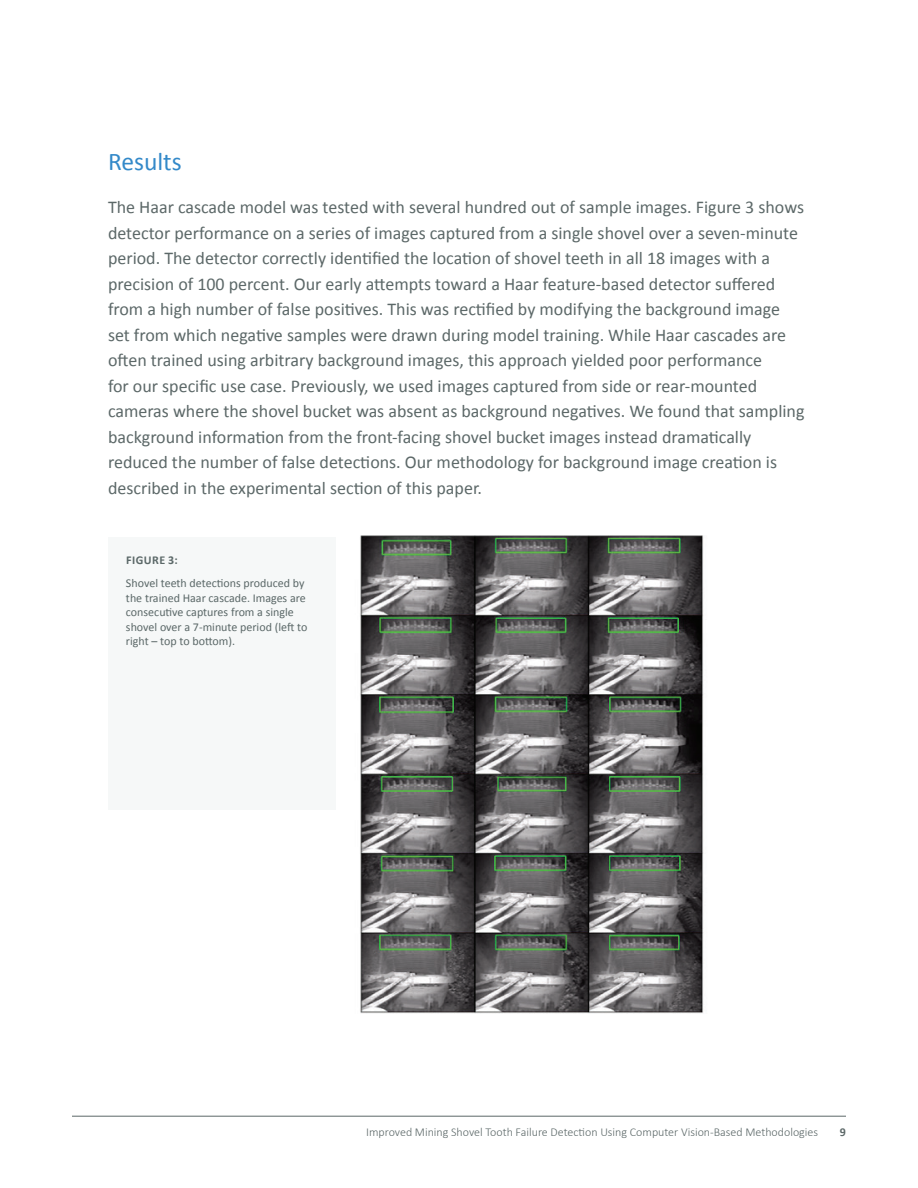
<style>
.page{position:relative;width:918px;height:1188px;background:#fff}
.page>*{position:absolute;margin:0;border:0;box-sizing:border-box;transform-origin:0 0}
.t1{font:25.5px "Calibri";color:#3389c9}
.t2{font:18px/25.5px "Calibri";color:#5c6868}
.t3{font:12px/14.4px "Calibri";color:#5b6868}
.t4{font:300 12px "Calibri";color:#5c6868}
.t5{font:700 12px "Calibri";letter-spacing:.04em;color:#5b6868}
.t6{font:700 12px "Calibri";color:#5c6868}
</style>
<div class="page">
<hr style="left:72px;top:1116px;width:774px;height:1px;background:#5c6868">
<img style="left:360px;top:536px;width:344px;height:478px">
<div style="left:109px;top:537px;width:227px;height:273px;background:#f6f8f8"></div>
<h1 class="t1" style="left:108px;top:145px;width:75px">Results</h1>
<p class="t2" style="left:108px;top:195px;width:698px">The Haar cascade model was tested with several hundred out of sample images. Figure 3 shows detector performance on a series of images captured from a single shovel over a seven-minute period. The detector correctly identified the location of shovel teeth in all 18 images with a precision of 100 percent. Our early attempts toward a Haar feature-based detector suffered from a high number of false positives. This was rectified by modifying the background image set from which negative samples were drawn during model training. While Haar cascades are often trained using arbitrary background images, this approach yielded poor performance<br>for our specific use case. Previously, we used images captured from side or rear-mounted cameras where the shovel bucket was absent as background negatives. We found that sampling background information from the front-facing shovel bucket images instead dramatically reduced the number of false detections. Our methodology for background image creation is described in the experimental section of this paper.</p>
<p class="t5" style="left:126px;top:552px;width:53px">FIGURE 3:</p>
<p class="t3" style="left:126px;top:576px;width:183px">Shovel teeth detections produced by the trained Haar cascade. Images are consecutive captures from a single shovel over a 7-minute period (left to right – top to bottom).</p>
<p class="t4" style="left:366px;top:1124px;width:453px">Improved Mining Shovel Tooth Failure Detection Using Computer Vision-Based Methodologies</p>
<p class="t6" style="left:840px;top:1124px;width:8px">9</p>
</div>
